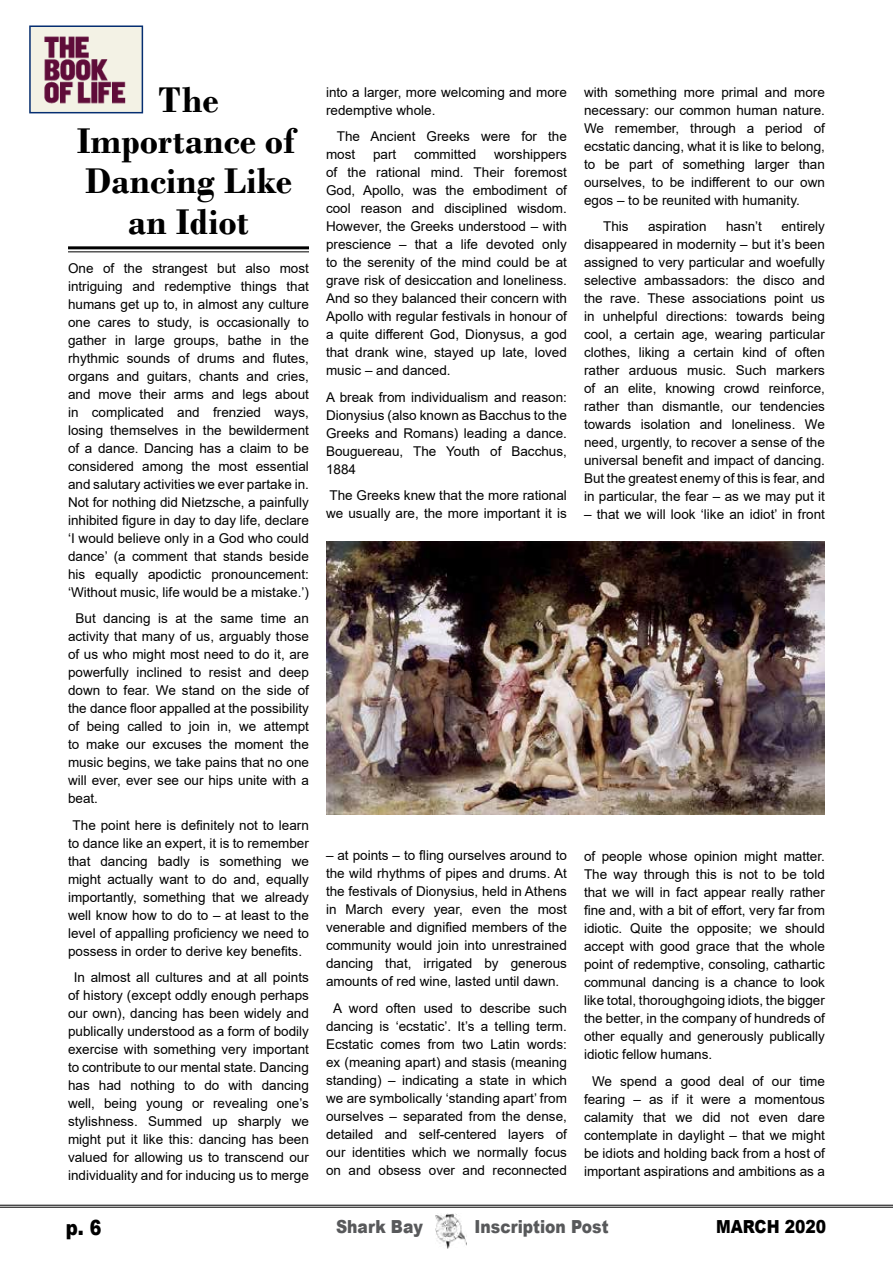
<style>
.page{position:relative;width:893px;height:1263px;background:#fff}
.page>*{position:absolute;margin:0;border:0;box-sizing:border-box;transform-origin:0 0}
.t1{font:700 37.5px/40.5px "Bodoni";color:#000;text-align:center}
.t2{font:900 21px "Arial";color:#000;scale:.86 1}
.t3{font:900 18px "Arial";color:#58595b;scale:.86 1}
.t4{font:900 18px "Arial";color:#000;scale:.86 1}
.t5{font:13.5px/18px "Arial";color:#000;text-align:justify}
</style>
<div class="page">
<hr style="left:0;top:1205px;width:893px;height:1px;background:#000">
<hr style="left:0;top:1207px;width:893px;height:1px;background:#000">
<img style="left:435px;top:1213px;width:31px;height:35px">
<hr style="left:68px;top:246px;width:241px;height:3px;background:#000">
<hr style="left:68px;top:251px;width:241px;height:1px;background:#000">
<img style="left:326px;top:541px;width:499px;height:273px">
<img style="left:32px;top:28px;width:108px;height:82px">
<div style="left:29px;top:25px;width:114px;height:88px;border:2px solid #052e71"></div>
<h1 class="t1" style="left:77px;top:79px;width:220px">The<br>Importance of<br>Dancing Like an Idiot</h1>
<p class="t5" style="left:68px;top:259px;width:242px">One of the strangest but also most intriguing and redemptive things that humans get up to, in almost any culture one cares to study, is occasionally to gather in large groups, bathe in the rhythmic sounds of drums and flutes, organs and guitars, chants and cries, and move their arms and legs about in complicated and frenzied ways, losing themselves in the bewilderment of a dance. Dancing has a claim to be considered among the most essential and salutary activities we ever partake in.<br>Not for nothing did Nietzsche, a painfully inhibited figure in day to day life, declare ‘I would believe only in a God who could dance’ (a comment that stands beside his equally apodictic pronouncement: ‘Without music, life would be a mistake.’)</p>
<p class="t5" style="left:68px;top:609px;width:242px;text-indent:8px">But dancing is at the same time an activity that many of us, arguably those of us who might most need to do it, are powerfully inclined to resist and deep down to fear. We stand on the side of the dance floor appalled at the possibility of being called to join in, we attempt to make our excuses the moment the music begins, we take pains that no one will ever, ever see our hips unite with a beat.</p>
<p class="t5" style="left:68px;top:816px;width:242px;text-align:center">The point here is definitely not to learn to dance like an expert, it is to remember that dancing badly is something we might actually want to do and, equally importantly, something that we already well know how to do to – at least to the level of appalling proficiency we need to possess in order to derive key benefits.</p>
<p class="t5" style="left:68px;top:968px;width:242px;text-align:center">In almost all cultures and at all points of history (except oddly enough perhaps our own), dancing has been widely and publically understood as a form of bodily exercise with something very important to contribute to our mental state. Dancing has had nothing to do with dancing well, being young or revealing one’s stylishness. Summed up sharply we might put it like this: dancing has been valued for allowing us to transcend our individuality and for inducing us to merge</p>
<p class="t5" style="left:326px;top:83px;width:242px">into a larger, more welcoming and more redemptive whole.</p>
<p class="t5" style="left:326px;top:127px;width:242px;text-indent:11px">The Ancient Greeks were for the most</p>
<p class="t5" style="left:326px;top:145px;width:242px;text-indent:168px">worshippers of the rational mind. Their foremost God, Apollo, was the embodiment of cool reason and disciplined wisdom.<br>However, the Greeks understood – with prescience – that a life devoted only to the serenity of the mind could be at grave risk of desiccation and loneliness.<br>And so they balanced their concern with Apollo with regular festivals in honour of a quite different God, Dionysus, a god that drank wine, stayed up late, loved music – and danced.</p>
<p class="t5" style="left:326px;top:388px;width:242px">A break from individualism and reason:<br>Dionysius (also known as Bacchus to the Greeks and Romans) leading a dance.<br>Bouguereau, The Youth of Bacchus, 1884</p>
<p class="t5" style="left:326px;top:486px;width:242px">The Greeks knew that the more rational we usually are, the more important it is</p>
<p class="t5" style="left:373px;top:145px;width:25px">part</p>
<p class="t5" style="left:414px;top:145px;width:64px">committed</p>
<p class="t5" style="left:584px;top:83px;width:242px">with something more primal and more necessary: our common human nature.<br>We remember, through a period of ecstatic dancing, what it is like to belong, to be part of something larger than ourselves, to be indifferent to our own egos – to be reunited with humanity.</p>
<p class="t5" style="left:603px;top:217px;width:27px">This</p>
<p class="t5" style="left:648px;top:217px;width:60px">aspiration</p>
<p class="t5" style="left:726px;top:217px;width:38px">hasn’t</p>
<p class="t5" style="left:584px;top:217px;width:242px;text-indent:197px">entirely disappeared in modernity – but it’s been assigned to very particular and woefully selective ambassadors: the disco and the rave. These associations point us in unhelpful directions: towards being cool, a certain age, wearing particular clothes, liking a certain kind of often rather arduous music. Such markers of an elite, knowing crowd reinforce, rather than dismantle, our tendencies towards isolation and loneliness. We need, urgently, to recover a sense of the universal benefit and impact of dancing.<br>But the greatest enemy of this is fear, and in particular, the fear – as we may put it</p>
<p class="t5" style="left:584px;top:505px;width:242px">– that we will look ‘like an idiot’ in front</p>
<p class="t5" style="left:326px;top:846px;width:242px">– at points – to fling ourselves around to the wild rhythms of pipes and drums. At the festivals of Dionysius, held in Athens in March every year, even the most venerable and dignified members of the community would join into unrestrained dancing that, irrigated by generous amounts of red wine, lasted until dawn.</p>
<p class="t5" style="left:326px;top:999px;width:242px;text-align:center">A word often used to describe such dancing is ‘ecstatic’. It’s a telling term.<br>Ecstatic comes from two Latin words: ex (meaning apart) and stasis (meaning standing) – indicating a state in which we are symbolically ‘standing apart’ from ourselves – separated from the dense, detailed and self-centered layers of our identities which we normally focus on and obsess over and reconnected</p>
<p class="t5" style="left:584px;top:847px;width:242px">of people whose opinion might matter.<br>The way through this is not to be told that we will in fact appear really rather fine and, with a bit of effort, very far from idiotic. Quite the opposite; we should accept with good grace that the whole point of redemptive, consoling, cathartic communal dancing is a chance to look like total, thoroughgoing idiots, the bigger the better, in the company of hundreds of other equally and generously publically idiotic fellow humans.</p>
<p class="t5" style="left:584px;top:1072px;width:242px;text-align:center">We spend a good deal of our time fearing – as if it were a momentous calamity that we did not even dare contemplate in daylight – that we might be idiots and holding back from a host of important aspirations and ambitions as a</p>
<h2 class="t2" style="left:66px;top:1212px;width:43px">p. 6</h2>
<h3 class="t3" style="left:336px;top:1213px;width:102px">Shark Bay</h3>
<h3 class="t3" style="left:475px;top:1213px;width:157px">Inscription Post</h3>
<h3 class="t4" style="left:716px;top:1213px;width:130px">MARCH 2020</h3>
</div>
